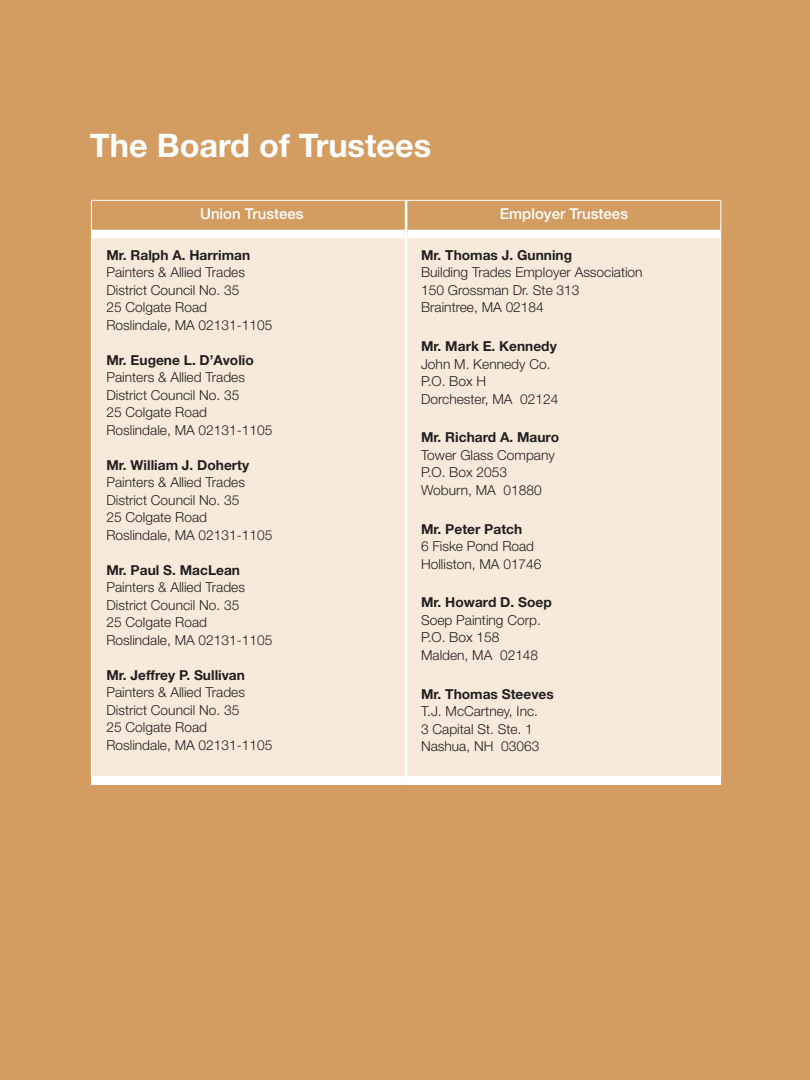
<style>
.page{position:relative;width:810px;height:1080px;background:#d39c61}
.page>*{position:absolute;margin:0;border:0;box-sizing:border-box;transform-origin:0 0}
.t1{font:700 32.5px "Helvetica Neue";color:#fff}
.t2{font:500 15px "Helvetica Neue";color:#fff}
.t3{font:300 13.75px/17.5px "Helvetica Neue";color:#231f20}
.t4{font:700 13.75px "Helvetica Neue";color:#231f20}
</style>
<div class="page">
<svg style="left:92px;top:201px;width:628px;height:29px"></svg>
<div style="left:92px;top:238px;width:628px;height:538px;background:#f7eada"></div>
<div style="left:407px;top:230px;width:313px;height:8px;background:#fff"></div>
<div style="left:92px;top:230px;width:313px;height:8px;background:#fff"></div>
<div style="left:91px;top:776px;width:315px;height:9px;background:#fff"></div>
<div style="left:406px;top:776px;width:315px;height:9px;background:#fff"></div>
<hr style="left:405px;top:201px;width:2px;height:33px;background:#fff">
<hr style="left:405px;top:234px;width:2px;height:542px;background:#fff">
<hr style="left:91px;top:200px;width:315px;height:1px;background:#fff">
<hr style="left:91px;top:201px;width:1px;height:33px;background:#fff">
<hr style="left:406px;top:200px;width:315px;height:1px;background:#fff">
<hr style="left:720px;top:201px;width:1px;height:33px;background:#fff">
<hr style="left:91px;top:234px;width:1px;height:542px;background:#fff">
<hr style="left:720px;top:234px;width:1px;height:542px;background:#fff">
<h1 class="t1" style="left:90px;top:125px;width:343px">The Board of Trustees</h1>
<p class="t2" style="left:200px;top:205px;width:105px">Union Trustees</p>
<p class="t2" style="left:500px;top:205px;width:130px">Employer Trustees</p>
<p class="t4" style="left:106px;top:246px;width:145px">Mr. Ralph A. Harriman</p>
<p class="t3" style="left:106px;top:263px;width:168px">Painters &amp; Allied Trades<br>District Council No. 35<br>25 Colgate Road<br>Roslindale, MA 02131-1105</p>
<p class="t4" style="left:106px;top:351px;width:149px">Mr. Eugene L. D’Avolio</p>
<p class="t3" style="left:106px;top:368px;width:168px">Painters &amp; Allied Trades<br>District Council No. 35<br>25 Colgate Road<br>Roslindale, MA 02131-1105</p>
<p class="t4" style="left:106px;top:456px;width:144px">Mr. William J. Doherty</p>
<p class="t3" style="left:106px;top:473px;width:168px">Painters &amp; Allied Trades<br>District Council No. 35<br>25 Colgate Road<br>Roslindale, MA 02131-1105</p>
<p class="t4" style="left:106px;top:561px;width:135px">Mr. Paul S. MacLean</p>
<p class="t3" style="left:106px;top:578px;width:168px">Painters &amp; Allied Trades<br>District Council No. 35<br>25 Colgate Road<br>Roslindale, MA 02131-1105</p>
<p class="t4" style="left:106px;top:666px;width:140px">Mr. Jeffrey P. Sullivan</p>
<p class="t3" style="left:106px;top:683px;width:168px">Painters &amp; Allied Trades<br>District Council No. 35<br>25 Colgate Road<br>Roslindale, MA 02131-1105</p>
<p class="t4" style="left:421px;top:246px;width:153px">Mr. Thomas J. Gunning</p>
<p class="t3" style="left:421px;top:263px;width:223px">Building Trades Employer Association<br>150 Grossman Dr. Ste 313<br>Braintree, MA 02184</p>
<p class="t4" style="left:421px;top:338px;width:137px">Mr. Mark E. Kennedy</p>
<p class="t3" style="left:421px;top:355px;width:139px">John M. Kennedy Co.<br>P.O. Box H<br>Dorchester, MA 02124</p>
<p class="t4" style="left:421px;top:429px;width:140px">Mr. Richard A. Mauro</p>
<p class="t3" style="left:421px;top:446px;width:135px">Tower Glass Company<br>P.O. Box 2053<br>Woburn, MA 01880</p>
<p class="t4" style="left:421px;top:520px;width:103px">Mr. Peter Patch</p>
<p class="t3" style="left:421px;top:537px;width:122px">6 Fiske Pond Road<br>Holliston, MA 01746</p>
<p class="t4" style="left:421px;top:594px;width:132px">Mr. Howard D. Soep</p>
<p class="t3" style="left:421px;top:611px;width:121px">Soep Painting Corp.<br>P.O. Box 158<br>Malden, MA 02148</p>
<p class="t4" style="left:421px;top:685px;width:134px">Mr. Thomas Steeves</p>
<p class="t3" style="left:421px;top:702px;width:120px">T.J. McCartney, Inc.<br>3 Capital St. Ste. 1<br>Nashua, NH 03063</p>
</div>
